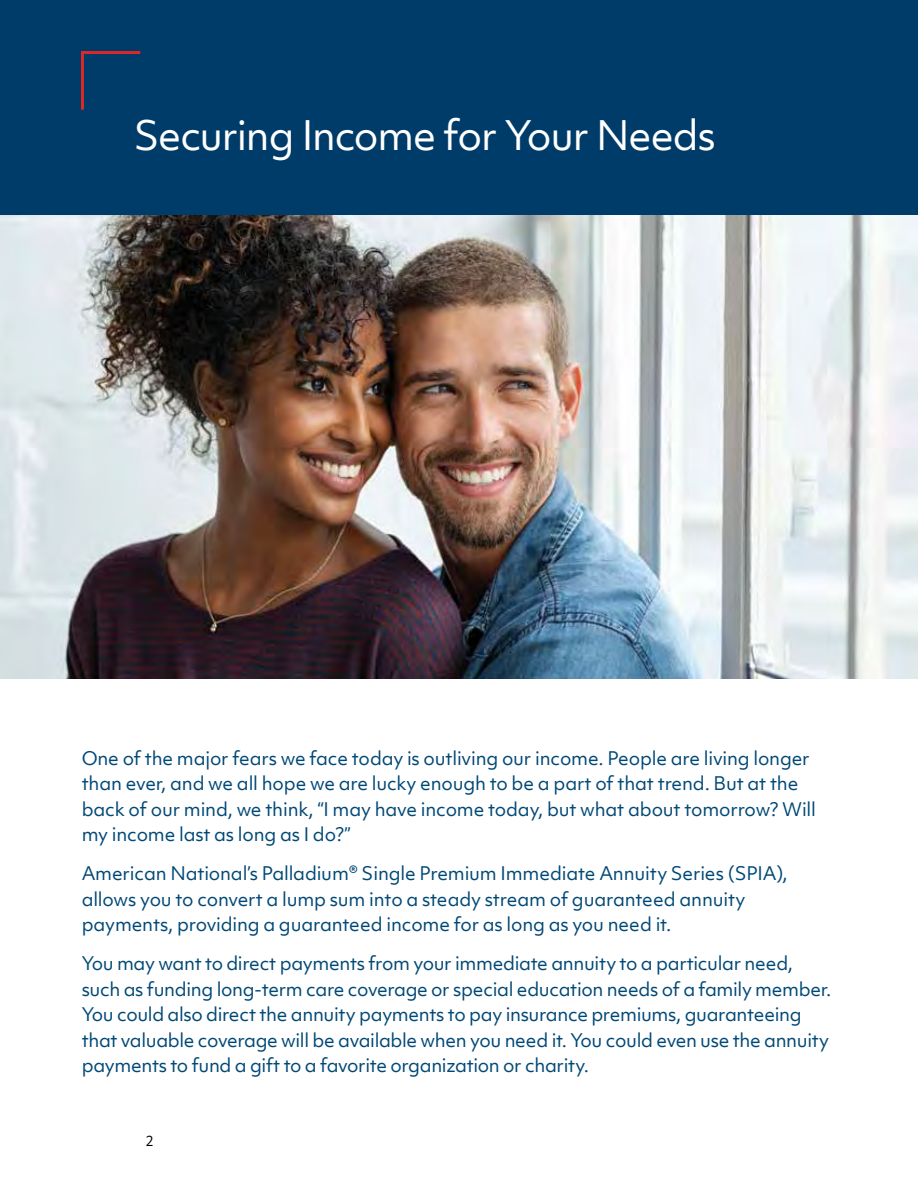
<style>
.page{position:relative;width:918px;height:1188px;background:#fff}
.page>*{position:absolute;margin:0;border:0;box-sizing:border-box;transform-origin:0 0}
.t1{font:39px "Objektiv Mk 1";letter-spacing:-.03em;color:#fff}
.t2{font:18px/25.5px "Objektiv Mk 1";letter-spacing:-.01em;color:#004876}
.t3{font:13.5px "Objektiv Mk 1";color:#000}
</style>
<div class="page">
<img style="left:0;top:214px;width:918px;height:465px">
<div style="left:0;top:0;width:918px;height:214px;background:#003c6a"></div>
<hr style="left:82px;top:51px;width:58px;height:3px;background:#dc2828">
<hr style="left:81px;top:51px;width:3px;height:59px;background:#dc2828">
<h1 class="t1" style="left:134px;top:108px;width:583px">Securing Income for Your Needs</h1>
<p class="t2" style="left:82px;top:745px;width:736px">One of the major fears we face today is outliving our income. People are living longer than ever, and we all hope we are lucky enough to be a part of that trend. But at the back of our mind, we think, “I may have income today, but what about tomorrow? Will my income last as long as I do?”</p>
<p class="t2" style="left:82px;top:860px;width:707px">American National’s Palladium® Single Premium Immediate Annuity Series (SPIA), allows you to convert a lump sum into a steady stream of guaranteed annuity payments, providing a guaranteed income for as long as you need it.</p>
<p class="t2" style="left:82px;top:950px;width:751px">You may want to direct payments from your immediate annuity to a particular need, such as funding long-term care coverage or special education needs of a family member.<br>You could also direct the annuity payments to pay insurance premiums, guaranteeing that valuable coverage will be available when you need it. You could even use the annuity payments to fund a gift to a favorite organization or charity.</p>
<p class="t3" style="left:146px;top:1131px;width:10px">2</p>
</div>
